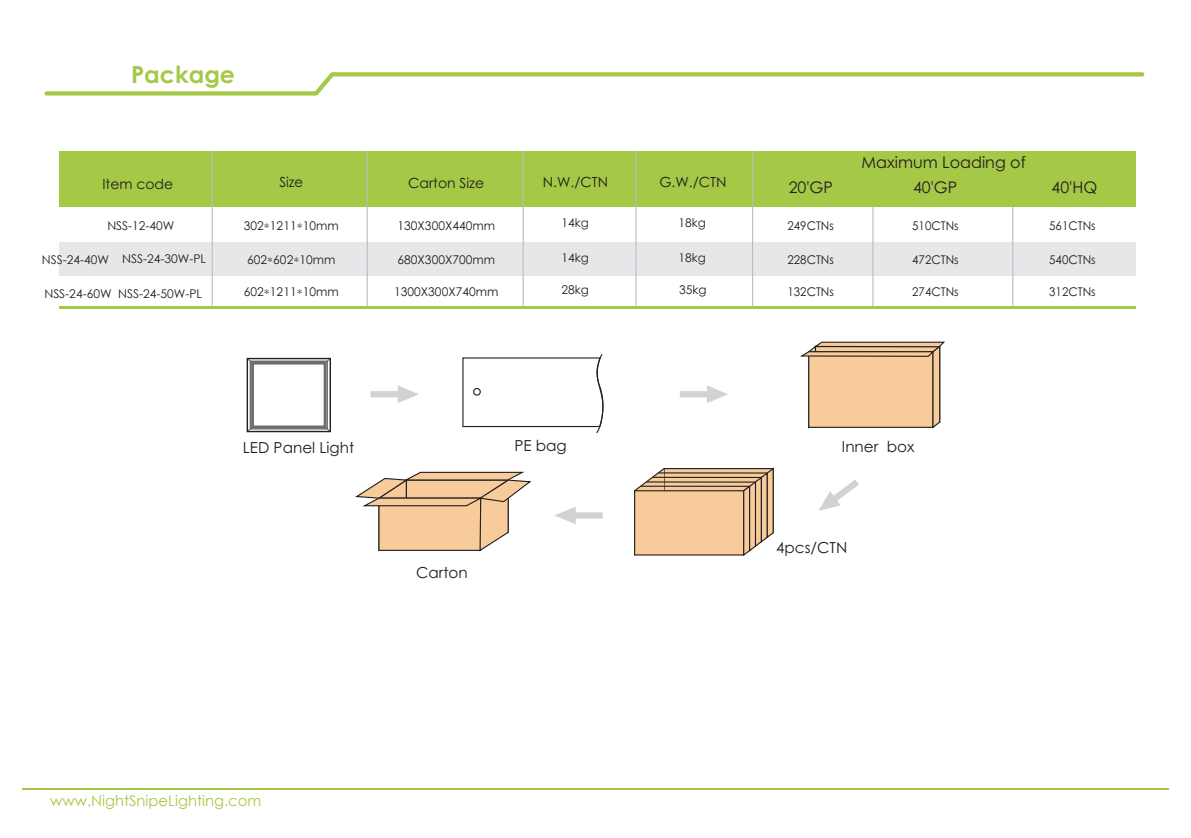
<style>
.page{position:relative;width:1191px;height:838px;background:#fff}
.page>*{position:absolute;margin:0;border:0;box-sizing:border-box;transform-origin:0 0}
.t1{font:700 23.6px "Century Gothic";color:#a5c846}
.t2{font:16px "Century Gothic";color:#231f20}
.t3{font:15.2px "Century Gothic";color:#231f20}
.t4{font:14.8px "Century Gothic";color:#a5c846}
.t5{font:14px "Century Gothic";color:#231f20}
.t6{font:14px "Century Gothic";color:#231f20;scale:.96 1}
.t7{font:12px "Century Gothic";color:#231f20}
.t8{font:12px "Century Gothic";color:#231f20;scale:.96 1}
.s1{font-family:"Batang"}
</style>
<div class="page">
<hr style="left:23px;top:788px;width:1145px;height:2px;background:#a5c846">
<svg style="left:44px;top:72px;width:1101px;height:24px"></svg>
<div style="left:59px;top:242px;width:1076px;height:33px;background:#e6e7e9"></div>
<div style="left:59px;top:151px;width:1076px;height:56px;background:#a5c846"></div>
<svg style="left:370px;top:385px;width:49px;height:18px"></svg>
<svg style="left:555px;top:507px;width:47px;height:17px"></svg>
<div style="left:251px;top:362px;width:75px;height:66px;border:3px solid #6c6d70"></div>
<div style="left:249px;top:361px;width:79px;height:69px;border:1px solid #6c6d70"></div>
<div style="left:246px;top:358px;width:85px;height:74px;border:1px solid #231f20"></div>
<svg style="left:462px;top:354px;width:142px;height:79px"></svg>
<div style="left:473px;top:388px;width:7px;height:8px;border:1px solid #231f20;border-radius:50%"></div>
<svg style="left:800px;top:341px;width:145px;height:88px;background:#e6c29a"></svg>
<div style="left:663px;top:468px;width:110px;height:65px;background:#f8cc9a;border:1px solid #231f20"></div>
<div style="left:634px;top:490px;width:110px;height:66px;background:#f8cc9a;border:1px solid #231f20"></div>
<svg style="left:742px;top:467px;width:32px;height:89px"></svg>
<hr style="left:640px;top:486px;width:109px;height:1px;background:#231f20">
<hr style="left:646px;top:481px;width:109px;height:2px;background:#231f20">
<hr style="left:652px;top:477px;width:109px;height:1px;background:#231f20">
<hr style="left:658px;top:472px;width:109px;height:2px;background:#231f20">
<svg style="left:634px;top:468px;width:31px;height:87px"></svg>
<svg style="left:355px;top:471px;width:176px;height:81px"></svg>
<svg style="left:680px;top:385px;width:48px;height:18px"></svg>
<svg style="left:818px;top:480px;width:40px;height:31px"></svg>
<hr style="left:59px;top:307px;width:1076px;height:2px;background:#a5c846">
<hr style="left:872px;top:207px;width:1px;height:100px;background:#bcbdc0">
<hr style="left:1011px;top:207px;width:2px;height:100px;background:#bcbdc0">
<hr style="left:751px;top:151px;width:2px;height:156px;background:#bcbdc0">
<hr style="left:635px;top:151px;width:1px;height:156px;background:#bcbdc0">
<hr style="left:522px;top:151px;width:1px;height:156px;background:#bcbdc0">
<hr style="left:366px;top:151px;width:2px;height:156px;background:#bcbdc0">
<hr style="left:211px;top:151px;width:2px;height:156px;background:#bcbdc0">
<h1 class="t1" style="left:131px;top:65px;width:105px">Package</h1>
<h2 class="t2" style="left:861px;top:156px;width:166px">Maximum Loading of</h2>
<p class="t6" style="left:279px;top:176px;width:26px">Size</p>
<p class="t5" style="left:102px;top:178px;width:72px">Item code</p>
<p class="t5" style="left:408px;top:177px;width:78px">Carton Size</p>
<p class="t5" style="left:542px;top:176px;width:67px">N.W./CTN</p>
<p class="t5" style="left:659px;top:176px;width:69px">G.W./CTN</p>
<p class="t7" style="left:107px;top:217px;width:69px">NSS-12-40W</p>
<p class="t7" style="left:42px;top:250px;width:166px">NSS-24-40W NSS-24-30W-PL</p>
<p class="t7" style="left:44px;top:285px;width:159px">NSS-24-60W NSS-24-50W-PL</p>
<p class="t7" style="left:244px;top:221px;width:96px">302<span class="s1">*</span>1211<span class="s1">*</span>10mm</p>
<p class="t7" style="left:397px;top:221px;width:99px">130X300X440mm</p>
<p class="t7" style="left:561px;top:218px;width:29px">14kg</p>
<p class="t7" style="left:678px;top:218px;width:29px">18kg</p>
<p class="t7" style="left:397px;top:255px;width:99px">680X300X700mm</p>
<p class="t7" style="left:561px;top:253px;width:29px">14kg</p>
<p class="t7" style="left:678px;top:253px;width:29px">18kg</p>
<p class="t7" style="left:244px;top:287px;width:96px">602<span class="s1">*</span>1211<span class="s1">*</span>10mm</p>
<p class="t7" style="left:394px;top:287px;width:105px">1300X300X740mm</p>
<p class="t7" style="left:561px;top:285px;width:29px">28kg</p>
<p class="t7" style="left:679px;top:285px;width:29px">35kg</p>
<p class="t7" style="left:247px;top:255px;width:89px">602<span class="s1">*</span>602<span class="s1">*</span>10mm</p>
<h2 class="t2" style="left:788px;top:181px;width:46px">20'GP</h2>
<h2 class="t2" style="left:912px;top:181px;width:46px">40'GP</h2>
<h2 class="t2" style="left:1051px;top:181px;width:47px">40'HQ</h2>
<p class="t8" style="left:787px;top:221px;width:50px">249CTNs</p>
<p class="t8" style="left:787px;top:255px;width:50px">228CTNs</p>
<p class="t8" style="left:787px;top:287px;width:50px">132CTNs</p>
<p class="t8" style="left:911px;top:221px;width:50px">510CTNs</p>
<p class="t8" style="left:1048px;top:221px;width:50px">561CTNs</p>
<p class="t8" style="left:911px;top:255px;width:50px">472CTNs</p>
<p class="t8" style="left:911px;top:287px;width:50px">274CTNs</p>
<p class="t8" style="left:1048px;top:255px;width:50px">540CTNs</p>
<p class="t8" style="left:1048px;top:287px;width:50px">312CTNs</p>
<p class="t3" style="left:243px;top:442px;width:113px">LED Panel Light</p>
<p class="t3" style="left:514px;top:439px;width:54px">PE bag</p>
<p class="t3" style="left:841px;top:441px;width:74px">Inner box</p>
<p class="t4" style="left:50px;top:790px;width:212px">www.NightSnipeLighting.com</p>
<p class="t3" style="left:416px;top:567px;width:53px">Carton</p>
<p class="t3" style="left:775px;top:541px;width:73px">4pcs/CTN</p>
</div>
